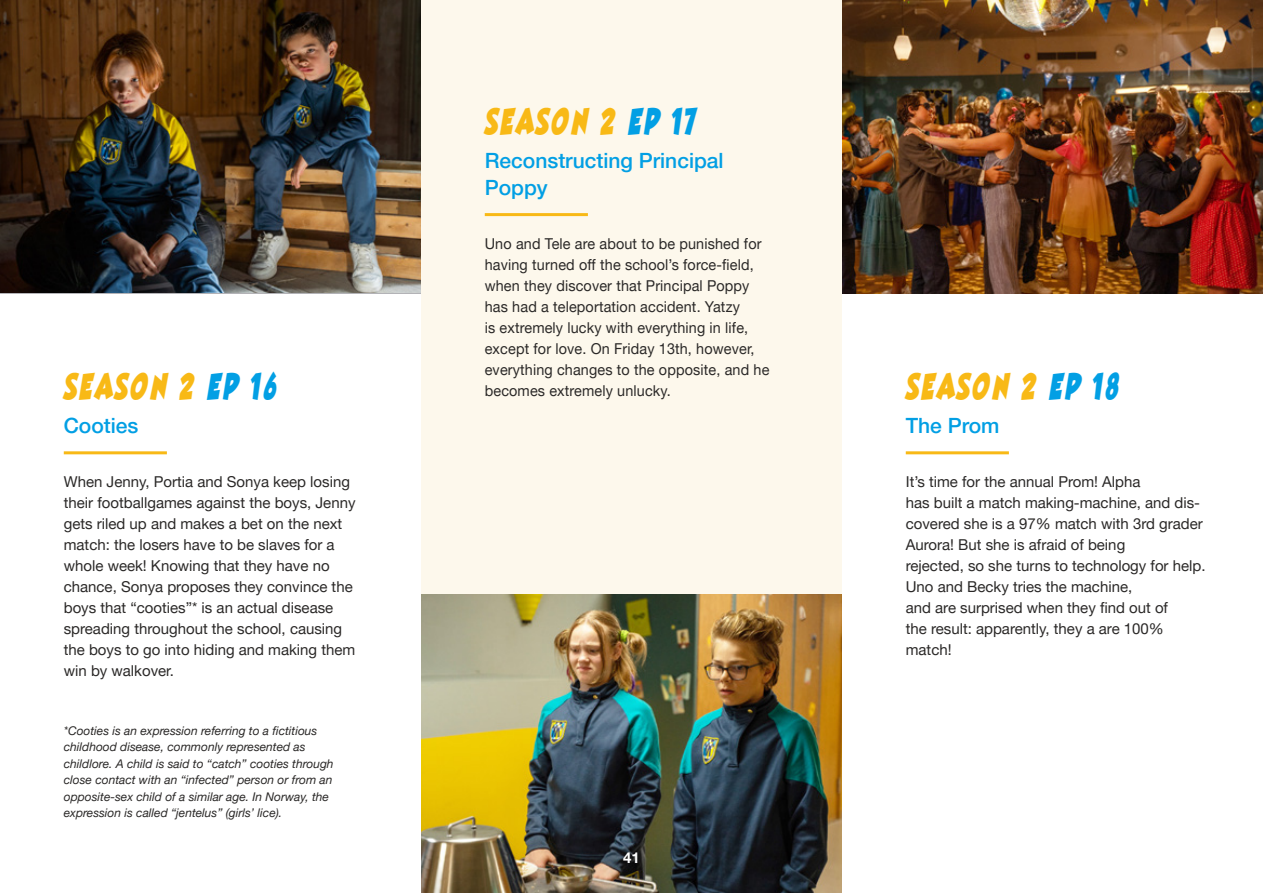
<style>
.page{position:relative;width:1263px;height:893px;background:#fff}
.page>*{position:absolute;margin:0;border:0;box-sizing:border-box;transform-origin:0 0}
.t1{font:39px "Best Friends Font";letter-spacing:.06em;color:#f8b916}
.t2{font:500 21px/27px "Helveticafor ZDF";color:#029fe4}
.t3{font:15px/21px "Helveticafor ZDF";color:#2a2827}
.t4{font:15px/21px "Helveticafor ZDF";color:#2a2827;scale:.96 1}
.t5{font:700 15px "Helveticafor ZDF";color:#fff}
.t6{font:italic 12px/16.5px "Helveticafor ZDF";color:#2a2827}
.s1{color:#029fe4}
</style>
<div class="page">
<div style="left:421px;top:0;width:421px;height:893px;background:#fdf8ec"></div>
<img style="left:421px;top:594px;width:421px;height:299px">
<hr style="left:64px;top:451px;width:103px;height:3px;background:#f8b916">
<hr style="left:906px;top:451px;width:103px;height:3px;background:#f8b916">
<img style="left:842px;top:0;width:421px;height:293px">
<img style="left:0;top:0;width:421px;height:293px">
<hr style="left:485px;top:213px;width:103px;height:3px;background:#f8b916">
<h1 class="t1" style="left:64px;top:366px;width:214px">SEASON 2 <span class="s1">EP 16</span></h1>
<h2 class="t2" style="left:64px;top:412px;width:76px">Cooties</h2>
<p class="t3" style="left:64px;top:471px;width:293px">When Jenny, Portia and Sonya keep losing their footballgames against the boys, Jenny gets riled up and makes a bet on the next match: the losers have to be slaves for a whole week! Knowing that they have no chance, Sonya proposes they convince the boys that “cooties”* is an actual disease spreading throughout the school, causing the boys to go into hiding and making them win by walkover.</p>
<p class="t6" style="left:64px;top:722px;width:271px">*Cooties is an expression referring to a fictitious childhood disease, commonly represented as childlore. A child is said to “catch” cooties through close contact with an “infected” person or from an opposite-sex child of a similar age. In Norway, the expression is called “jentelus” (girls’ lice).</p>
<h1 class="t1" style="left:485px;top:101px;width:211px">SEASON 2 <span class="s1">EP 17</span></h1>
<h2 class="t2" style="left:485px;top:147px;width:240px">Reconstructing Principal<br>Poppy</h2>
<p class="t4" style="left:485px;top:233px;width:298px">Uno and Tele are about to be punished for having turned off the school’s force-field, when they discover that Principal Poppy has had a teleportation accident. Yatzy<br>is extremely lucky with everything in life, except for love. On Friday 13th, however, everything changes to the opposite, and he becomes extremely unlucky.</p>
<p class="t5" style="left:623px;top:849px;width:18px">41</p>
<h1 class="t1" style="left:906px;top:366px;width:214px">SEASON 2 <span class="s1">EP 18</span></h1>
<h2 class="t2" style="left:906px;top:412px;width:95px">The Prom</h2>
<p class="t3" style="left:906px;top:471px;width:301px">It’s time for the annual Prom! Alpha<br>has built a match making-machine, and dis&shy;covered she is a 97% match with 3rd grader Aurora! But she is afraid of being<br>rejected, so she turns to technology for help.<br>Uno and Becky tries the machine,<br>and are surprised when they find out of<br>the result: apparently, they a are 100% match!</p>
</div>
